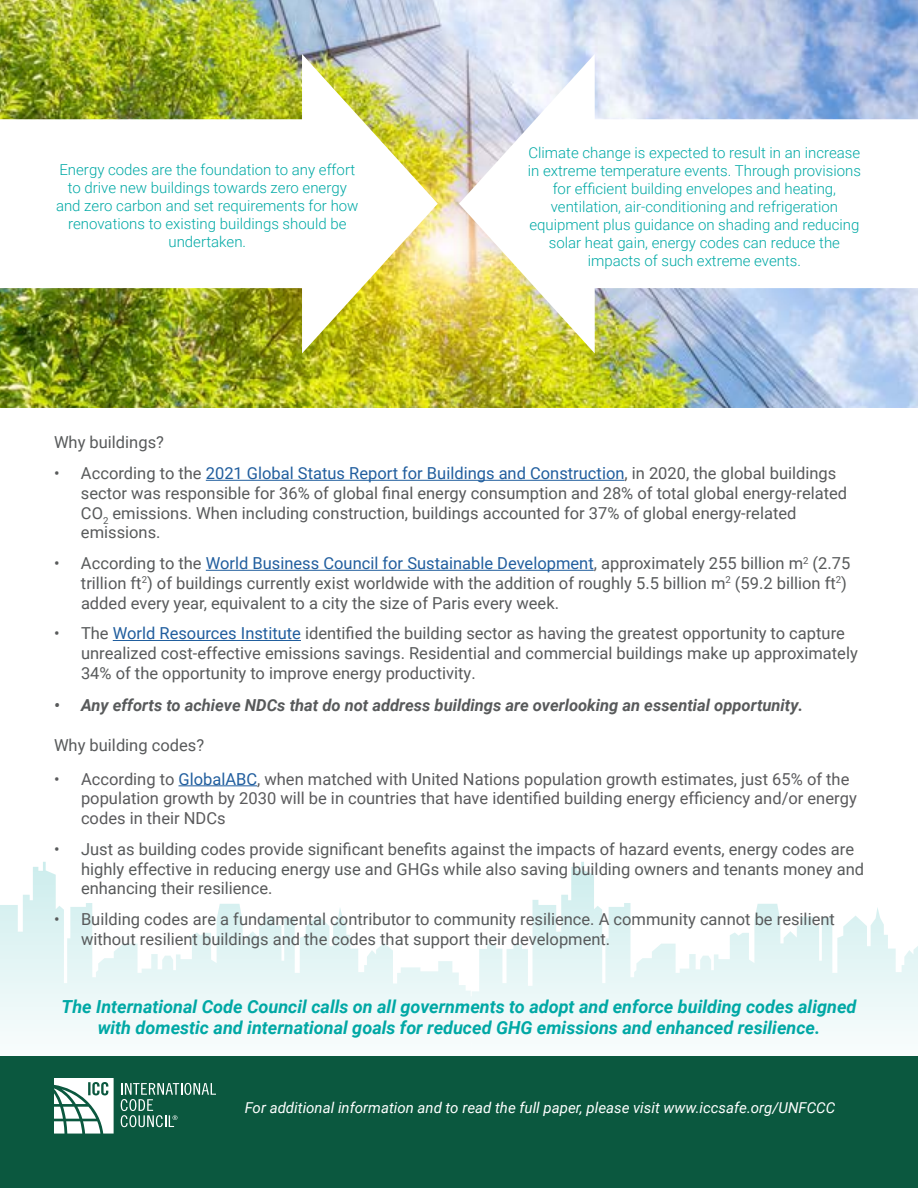
<style>
.page{position:relative;width:918px;height:1188px;background:#fff}
.page>*{position:absolute;margin:0;border:0;box-sizing:border-box;transform-origin:0 0}
.t1{font:italic 700 18px/21.6px "Roboto";color:#00a8a5;text-align:center}
.t2{font:16.5px/19.8px "Roboto";color:#585a5b}
.t3{font:16.5px/19.8px "Roboto";color:#5a5a5c}
.t4{font:italic 700 16.5px "Roboto";color:#585a5b}
.t5{font:300 15px/18px "Roboto";color:#00a9a5;text-align:center}
.t6{font:italic 15px "Roboto";color:#fff}
.s1{color:#215e9e}
</style>
<div class="page">
<svg style="left:0;top:861px;width:918px;height:196px"></svg>
<div style="left:0;top:1057px;width:918px;height:131px;background:#0b583f"></div>
<img style="left:0;top:0;width:918px;height:407px">
<img style="left:0;top:54px;width:438px;height:299px">
<img style="left:459px;top:54px;width:459px;height:299px">
<hr style="left:206px;top:480px;width:418px;height:1px;background:#215e9e">
<hr style="left:206px;top:570px;width:388px;height:1px;background:#215e9e">
<hr style="left:113px;top:640px;width:188px;height:1px;background:#215e9e">
<hr style="left:179px;top:785px;width:78px;height:1px;background:#215e9e">
<svg style="left:54px;top:1079px;width:60px;height:55px"></svg>
<svg style="left:121px;top:1083px;width:95px;height:44px"></svg>
<p class="t5" style="left:56px;top:161px;width:304px">Energy codes are the foundation to any effort to drive new buildings towards zero energy and zero carbon and set requirements for how renovations to existing buildings should be undertaken.</p>
<p class="t5" style="left:528px;top:143px;width:335px">Climate change is expected to result in an increase in extreme temperature events. Through provisions for efficient building envelopes and heating, ventilation, air-conditioning and refrigeration equipment plus guidance on shading and reducing solar heat gain, energy codes can reduce the impacts of such extreme events.</p>
<p class="t2" style="left:54px;top:432px;width:111px">Why buildings?</p>
<p class="t2" style="left:81px;top:463px;width:768px;text-indent:-27px">• According to the <span class="s1">2021 Global Status Report for Buildings and Construction</span>, in 2020, the global buildings sector was responsible for 36% of global final energy consumption and 28% of total global energy-related CO<sub>2</sub> emissions. When including construction, buildings accounted for 37% of global energy-related emissions.</p>
<p class="t2" style="left:81px;top:553px;width:771px;text-indent:-27px">• According to the <span class="s1">World Business Council for Sustainable Development</span>, approximately 255 billion m<sup>2</sup> (2.75 trillion ft<sup>2</sup>) of buildings currently exist worldwide with the addition of roughly 5.5 billion m<sup>2</sup> (59.2 billion ft<sup>2</sup>) added every year, equivalent to a city the size of Paris every week.</p>
<p class="t2" style="left:81px;top:623px;width:778px;text-indent:-27px">• The <span class="s1">World Resources Institute</span> identified the building sector as having the greatest opportunity to capture unrealized cost-effective emissions savings. Residential and commercial buildings make up approximately<br>34% of the opportunity to improve energy productivity.</p>
<p class="t4" style="left:54px;top:694px;width:751px">• Any efforts to achieve NDCs that do not address buildings are overlooking an essential opportunity.</p>
<p class="t2" style="left:54px;top:735px;width:152px">Why building codes?</p>
<p class="t3" style="left:81px;top:768px;width:777px;text-indent:-27px">• According to <span class="s1">GlobalABC</span>, when matched with United Nations population growth estimates, just 65% of the population growth by 2030 will be in countries that have identified building energy efficiency and/or energy codes in their NDCs</p>
<p class="t2" style="left:81px;top:838px;width:785px;text-indent:-27px">• Just as building codes provide significant benefits against the impacts of hazard events, energy codes are highly effective in reducing energy use and GHGs while also saving building owners and tenants money and enhancing their resilience.</p>
<p class="t2" style="left:81px;top:909px;width:755px;text-indent:-27px">• Building codes are a fundamental contributor to community resilience. A community cannot be resilient without resilient buildings and the codes that support their development.</p>
<p class="t1" style="left:62px;top:995px;width:796px">The International Code Council calls on all governments to adopt and enforce building codes aligned with domestic and international goals for reduced GHG emissions and enhanced resilience.</p>
<p class="t6" style="left:245px;top:1097px;width:592px">For additional information and to read the full paper, please visit www.iccsafe.org/UNFCCC</p>
</div>
